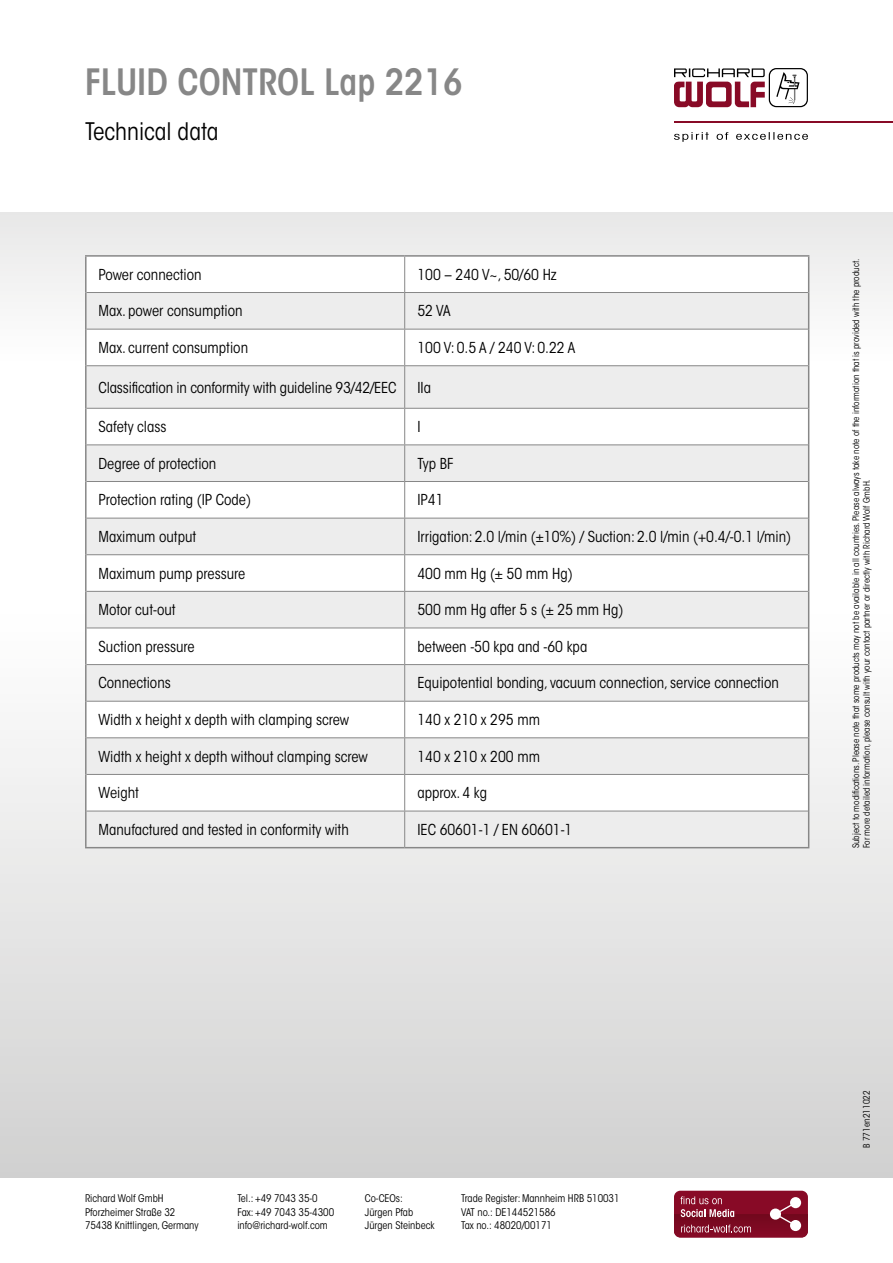
<style>
.page{position:relative;width:893px;height:1263px;background:#fff}
.page>*{position:absolute;margin:0;border:0;box-sizing:border-box;transform-origin:0 0}
.t1{font:600 condensed 36px "ITC Avant Garde Std";color:#878787}
.t2{font:condensed 24px "ITC Avant Garde Std";color:#000}
.t3{font:condensed 15px "ITC Avant Garde Std";color:#000}
.t4{font:condensed 10.5px/13.5px "ITC Avant Garde Std";color:#000}
.t5{font:condensed 9px/10.8px "ITC Avant Garde Std";color:#000}
</style>
<div class="page">
<div style="left:0;top:213px;width:893px;height:148px;background:linear-gradient(to bottom,#e8e8e7,#fefefe)"></div>
<div style="left:0;top:612px;width:893px;height:566px;background:linear-gradient(to bottom,#fff,#d1d1d0)"></div>
<svg style="left:674px;top:132px;width:134px;height:10px"></svg>
<svg style="left:674px;top:68px;width:134px;height:39px"></svg>
<hr style="left:674px;top:121px;width:219px;height:2px;background:#880a26">
<div style="left:674px;top:1191px;width:134px;height:46px;background:#880a26;border-radius:6px"></div>
<svg style="left:674px;top:1196px;width:134px;height:41px"></svg>
<svg style="left:87px;top:257px;width:721px;height:35px"></svg>
<svg style="left:87px;top:293px;width:721px;height:554px;fill:#ededed"></svg>
<svg style="left:87px;top:409px;width:721px;height:402px"></svg>
<svg style="left:87px;top:445px;width:721px;height:256px;fill:#ededed"></svg>
<hr style="left:404px;top:257px;width:1px;height:35px;background:#878787">
<hr style="left:87px;top:292px;width:318px;height:1px;background:#878787">
<hr style="left:405px;top:292px;width:403px;height:1px;background:#878787">
<hr style="left:404px;top:293px;width:1px;height:36px;background:#878787">
<hr style="left:87px;top:329px;width:318px;height:1px;background:#878787">
<hr style="left:405px;top:329px;width:403px;height:1px;background:#878787">
<hr style="left:404px;top:329px;width:1px;height:36px;background:#878787">
<hr style="left:87px;top:365px;width:318px;height:1px;background:#878787">
<hr style="left:405px;top:365px;width:403px;height:1px;background:#878787">
<hr style="left:404px;top:366px;width:1px;height:42px;background:#878787">
<hr style="left:87px;top:408px;width:318px;height:1px;background:#878787">
<hr style="left:405px;top:408px;width:403px;height:1px;background:#878787">
<hr style="left:404px;top:409px;width:1px;height:35px;background:#878787">
<hr style="left:87px;top:444px;width:318px;height:1px;background:#878787">
<hr style="left:405px;top:444px;width:403px;height:1px;background:#878787">
<hr style="left:404px;top:445px;width:1px;height:36px;background:#878787">
<hr style="left:87px;top:481px;width:318px;height:1px;background:#878787">
<hr style="left:405px;top:481px;width:403px;height:1px;background:#878787">
<hr style="left:404px;top:482px;width:1px;height:36px;background:#878787">
<hr style="left:87px;top:518px;width:318px;height:1px;background:#878787">
<hr style="left:405px;top:518px;width:403px;height:1px;background:#878787">
<hr style="left:404px;top:518px;width:1px;height:36px;background:#878787">
<hr style="left:87px;top:554px;width:318px;height:1px;background:#878787">
<hr style="left:405px;top:554px;width:403px;height:1px;background:#878787">
<hr style="left:404px;top:555px;width:1px;height:36px;background:#878787">
<hr style="left:87px;top:591px;width:318px;height:1px;background:#878787">
<hr style="left:405px;top:591px;width:403px;height:1px;background:#878787">
<hr style="left:404px;top:592px;width:1px;height:36px;background:#878787">
<hr style="left:87px;top:628px;width:318px;height:1px;background:#878787">
<hr style="left:405px;top:628px;width:403px;height:1px;background:#878787">
<hr style="left:404px;top:628px;width:1px;height:36px;background:#878787">
<hr style="left:87px;top:664px;width:318px;height:1px;background:#878787">
<hr style="left:405px;top:664px;width:403px;height:1px;background:#878787">
<hr style="left:404px;top:665px;width:1px;height:36px;background:#878787">
<hr style="left:87px;top:701px;width:318px;height:1px;background:#878787">
<hr style="left:405px;top:701px;width:403px;height:1px;background:#878787">
<hr style="left:404px;top:701px;width:1px;height:36px;background:#878787">
<hr style="left:87px;top:737px;width:318px;height:1px;background:#878787">
<hr style="left:405px;top:737px;width:403px;height:1px;background:#878787">
<hr style="left:404px;top:738px;width:1px;height:36px;background:#878787">
<hr style="left:87px;top:774px;width:318px;height:1px;background:#878787">
<hr style="left:405px;top:774px;width:403px;height:1px;background:#878787">
<hr style="left:404px;top:775px;width:1px;height:36px;background:#878787">
<hr style="left:87px;top:811px;width:318px;height:1px;background:#878787">
<hr style="left:405px;top:811px;width:403px;height:1px;background:#878787">
<hr style="left:404px;top:811px;width:1px;height:36px;background:#878787">
<hr style="left:85px;top:255px;width:320px;height:2px;background:#878787">
<hr style="left:85px;top:257px;width:2px;height:35px;background:#878787">
<hr style="left:405px;top:255px;width:404px;height:2px;background:#878787">
<hr style="left:808px;top:257px;width:1px;height:35px;background:#878787">
<hr style="left:85px;top:292px;width:2px;height:37px;background:#878787">
<hr style="left:808px;top:292px;width:1px;height:37px;background:#878787">
<hr style="left:85px;top:329px;width:2px;height:37px;background:#878787">
<hr style="left:808px;top:329px;width:1px;height:37px;background:#878787">
<hr style="left:85px;top:366px;width:2px;height:42px;background:#878787">
<hr style="left:808px;top:366px;width:1px;height:42px;background:#878787">
<hr style="left:85px;top:408px;width:2px;height:37px;background:#878787">
<hr style="left:808px;top:408px;width:1px;height:37px;background:#878787">
<hr style="left:85px;top:445px;width:2px;height:36px;background:#878787">
<hr style="left:808px;top:445px;width:1px;height:36px;background:#878787">
<hr style="left:85px;top:481px;width:2px;height:37px;background:#878787">
<hr style="left:808px;top:481px;width:1px;height:37px;background:#878787">
<hr style="left:85px;top:518px;width:2px;height:37px;background:#878787">
<hr style="left:808px;top:518px;width:1px;height:37px;background:#878787">
<hr style="left:85px;top:555px;width:2px;height:36px;background:#878787">
<hr style="left:808px;top:555px;width:1px;height:36px;background:#878787">
<hr style="left:85px;top:591px;width:2px;height:37px;background:#878787">
<hr style="left:808px;top:591px;width:1px;height:37px;background:#878787">
<hr style="left:85px;top:628px;width:2px;height:37px;background:#878787">
<hr style="left:808px;top:628px;width:1px;height:37px;background:#878787">
<hr style="left:85px;top:665px;width:2px;height:36px;background:#878787">
<hr style="left:808px;top:665px;width:1px;height:36px;background:#878787">
<hr style="left:85px;top:701px;width:2px;height:37px;background:#878787">
<hr style="left:808px;top:701px;width:1px;height:37px;background:#878787">
<hr style="left:85px;top:738px;width:2px;height:36px;background:#878787">
<hr style="left:808px;top:738px;width:1px;height:36px;background:#878787">
<hr style="left:85px;top:774px;width:2px;height:37px;background:#878787">
<hr style="left:808px;top:774px;width:1px;height:37px;background:#878787">
<hr style="left:85px;top:811px;width:2px;height:36px;background:#878787">
<hr style="left:808px;top:811px;width:1px;height:36px;background:#878787">
<hr style="left:85px;top:847px;width:320px;height:1px;background:#878787">
<hr style="left:405px;top:847px;width:404px;height:1px;background:#878787">
<h1 class="t1" style="left:85px;top:59px;width:379px">FLUID CONTROL Lap 2216</h1>
<h2 class="t2" style="left:85px;top:117px;width:135px">Technical data</h2>
<p class="t3" style="left:99px;top:265px;width:104px">Power connection</p>
<p class="t3" style="left:417px;top:265px;width:141px">100 – 240 V~, 50/60 Hz</p>
<p class="t3" style="left:99px;top:302px;width:146px">Max. power consumption</p>
<p class="t3" style="left:417px;top:302px;width:35px">52 VA</p>
<p class="t3" style="left:99px;top:338px;width:151px">Max. current consumption</p>
<p class="t3" style="left:417px;top:338px;width:159px">100 V: 0.5 A / 240 V: 0.22 A</p>
<p class="t3" style="left:99px;top:378px;width:299px">Classification in conformity with guideline 93/42/EEC</p>
<p class="t3" style="left:417px;top:378px;width:15px">IIa</p>
<p class="t3" style="left:99px;top:418px;width:70px">Safety class</p>
<p class="t3" style="left:417px;top:418px;width:5px">I</p>
<p class="t3" style="left:99px;top:454px;width:119px">Degree of protection</p>
<p class="t3" style="left:417px;top:454px;width:38px">Typ BF</p>
<p class="t3" style="left:99px;top:491px;width:154px">Protection rating (IP Code)</p>
<p class="t3" style="left:417px;top:491px;width:28px">IP41</p>
<p class="t3" style="left:99px;top:527px;width:99px">Maximum output</p>
<p class="t3" style="left:417px;top:527px;width:375px">Irrigation: 2.0 l/min (±10%) / Suction: 2.0 l/min (+0.4/-0.1 l/min)</p>
<p class="t3" style="left:99px;top:564px;width:148px">Maximum pump pressure</p>
<p class="t3" style="left:417px;top:564px;width:157px">400 mm Hg (± 50 mm Hg)</p>
<p class="t3" style="left:99px;top:601px;width:79px">Motor cut-out</p>
<p class="t3" style="left:417px;top:601px;width:207px">500 mm Hg after 5 s (± 25 mm Hg)</p>
<p class="t3" style="left:99px;top:637px;width:98px">Suction pressure</p>
<p class="t3" style="left:417px;top:637px;width:171px">between -50 kpa and -60 kpa</p>
<p class="t3" style="left:99px;top:674px;width:74px">Connections</p>
<p class="t3" style="left:417px;top:674px;width:363px">Equipotential bonding, vacuum connection, service connection</p>
<p class="t3" style="left:99px;top:711px;width:252px">Width x height x depth with clamping screw</p>
<p class="t3" style="left:417px;top:711px;width:124px">140 x 210 x 295 mm</p>
<p class="t3" style="left:99px;top:747px;width:271px">Width x height x depth without clamping screw</p>
<p class="t3" style="left:417px;top:747px;width:124px">140 x 210 x 200 mm</p>
<p class="t3" style="left:99px;top:784px;width:42px">Weight</p>
<p class="t3" style="left:417px;top:784px;width:71px">approx. 4 kg</p>
<p class="t3" style="left:99px;top:820px;width:252px">Manufactured and tested in conformity with</p>
<p class="t3" style="left:417px;top:820px;width:156px">IEC 60601-1 / EN 60601-1</p>
<p class="t5" style="left:850px;top:848px;width:591px;rotate:-90deg">Subject to modifications. Please note that some products may not be available in all countries. Please always take note of the information that is provided with the product.<br>For more detailed information, please consult with your contact partner or directly with Richard Wolf GmbH.</p>
<p class="t4" style="left:85px;top:1192px;width:115px">Richard Wolf GmbH<br>Pforzheimer Straße 32<br>75438 Knittlingen, Germany</p>
<p class="t4" style="left:237px;top:1192px;width:98px">Tel.: +49 7043 35-0<br>Fax: +49 7043 35-4300 info@richard-wolf.com</p>
<p class="t4" style="left:365px;top:1192px;width:71px">Co-CEOs:<br>Jürgen Pfab<br>Jürgen Steinbeck</p>
<p class="t4" style="left:461px;top:1192px;width:160px">Trade Register: Mannheim HRB 510031<br>VAT no.: DE144521586<br>Tax no.: 48020/00171</p>
<p class="t5" style="left:861px;top:1148px;width:59px;rotate:-90deg">B 771en211022</p>
</div>
